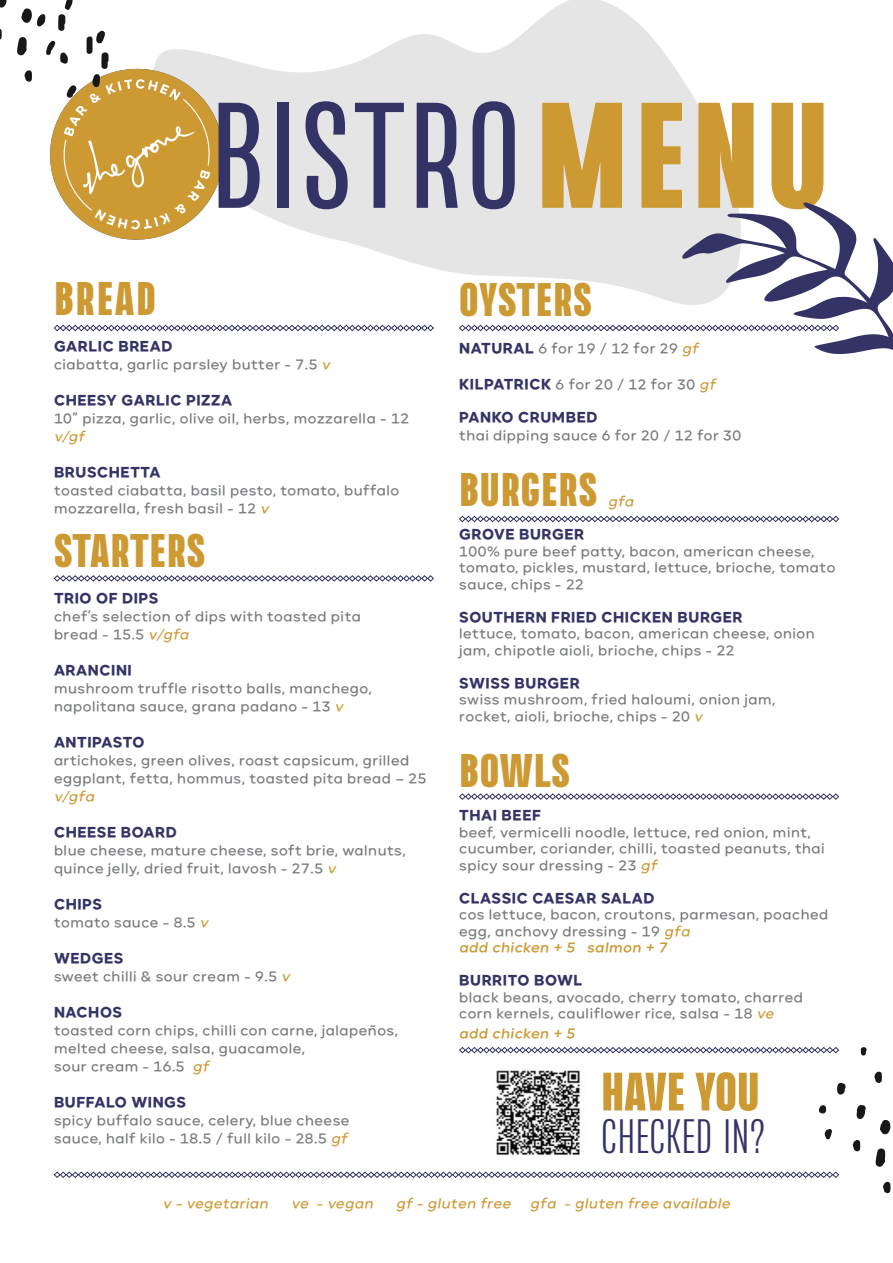
<style>
.page{position:relative;width:893px;height:1263px;background:#fff}
.page>*{position:absolute;margin:0;border:0;box-sizing:border-box;transform-origin:0 0}
.t1{font:150px "Naratif Condensed";letter-spacing:.02em;color:#336}
.t2{font:900 54px "Naratif Condensed";color:#c93}
.t3{font:900 48px "Naratif Condensed";letter-spacing:.02em;color:#c93}
.t4{font:300 48px "Naratif Condensed";color:#336}
.t5{font:800 14.25px "Carmen Sans";letter-spacing:.04em;color:#336}
.t6{font:500 13.5px/16.5px "Carmen Sans";letter-spacing:.04em;color:#76787b}
.t7{font:italic 500 13.5px "Carmen Sans";color:#c93}
.t8{font:600 13.5px "Carmen Sans";color:#c93}
.s1{font-weight:900;color:#c93}
.s2{font-style:italic;color:#c93}
.s3{font-weight:800;font-size:14.25px;color:#336}
</style>
<div class="page">
<svg style="left:232px;top:0;width:506px;height:273px;fill:#e5e5e5"></svg>
<svg style="left:0;top:28px;width:2px;height:12px"></svg>
<svg style="left:0;top:0;width:7px;height:8px"></svg>
<svg style="left:17px;top:0;width:215px;height:240px"></svg>
<svg style="left:54px;top:325px;width:380px;height:6px"></svg>
<svg style="left:459px;top:202px;width:434px;height:152px"></svg>
<svg style="left:459px;top:516px;width:380px;height:6px"></svg>
<svg style="left:459px;top:793px;width:380px;height:7px"></svg>
<svg style="left:459px;top:1047px;width:380px;height:6px"></svg>
<svg style="left:54px;top:1171px;width:785px;height:7px"></svg>
<svg style="left:54px;top:575px;width:380px;height:7px"></svg>
<svg style="left:853px;top:1140px;width:7px;height:11px"></svg>
<svg style="left:861px;top:1047px;width:6px;height:9px"></svg>
<svg style="left:819px;top:1105px;width:7px;height:8px"></svg>
<svg style="left:856px;top:1105px;width:10px;height:14px"></svg>
<svg style="left:824px;top:1129px;width:8px;height:11px"></svg>
<svg style="left:837px;top:1083px;width:9px;height:11px"></svg>
<svg style="left:874px;top:1071px;width:8px;height:12px"></svg>
<svg style="left:883px;top:1181px;width:7px;height:12px"></svg>
<svg style="left:875px;top:1148px;width:10px;height:19px"></svg>
<svg style="left:880px;top:1120px;width:11px;height:15px"></svg>
<img style="left:496px;top:1070px;width:84px;height:85px">
<p class="t1" style="left:209px;top:73px;width:621px">BISTRO <span class="s1">MENU</span></p>
<p class="t3" style="left:54px;top:270px;width:104px">BREAD</p>
<p class="t5" style="left:54px;top:336px;width:120px">GARLIC BREAD</p>
<p class="t6" style="left:54px;top:356px;width:280px">ciabatta, garlic parsley butter - 7.5 <span class="s2">v</span></p>
<p class="t5" style="left:54px;top:390px;width:180px">CHEESY GARLIC PIZZA</p>
<p class="t6" style="left:54px;top:410px;width:357px">10” pizza, garlic, olive oil, herbs, mozzarella - 12</p>
<p class="t7" style="left:54px;top:427px;width:35px">v/gf</p>
<p class="t5" style="left:54px;top:462px;width:108px">BRUSCHETTA</p>
<p class="t6" style="left:54px;top:481px;width:347px;line-height:18px">toasted ciabatta, basil pesto, tomato, buffalo mozzarella, fresh basil - 12 <span class="s2">v</span></p>
<p class="t3" style="left:54px;top:522px;width:153px">STARTERS</p>
<p class="t5" style="left:54px;top:588px;width:106px">TRIO OF DIPS</p>
<p class="t6" style="left:54px;top:608px;width:308px">chef’s selection of dips with toasted pita</p>
<p class="t6" style="left:54px;top:626px;width:139px">bread - 15.5 <span class="s2">v/gfa</span></p>
<p class="t5" style="left:54px;top:660px;width:79px">ARANCINI</p>
<p class="t6" style="left:54px;top:679px;width:319px;line-height:18px">mushroom truffle risotto balls, manchego, napolitana sauce, grana padano - 13 <span class="s2">v</span></p>
<p class="t5" style="left:54px;top:732px;width:92px">ANTIPASTO</p>
<p class="t6" style="left:54px;top:751px;width:374px;line-height:18px">artichokes, green olives, roast capsicum, grilled eggplant, fetta, hommus, toasted pita bread – 25 <span class="s2">v/gfa</span></p>
<p class="t5" style="left:54px;top:822px;width:124px">CHEESE BOARD</p>
<p class="t6" style="left:54px;top:841px;width:353px;line-height:18px">blue cheese, mature cheese, soft brie, walnuts, quince jelly, dried fruit, lavosh - 27.5 <span class="s2">v</span></p>
<p class="t5" style="left:54px;top:894px;width:49px">CHIPS</p>
<p class="t6" style="left:54px;top:914px;width:159px">tomato sauce - 8.5 <span class="s2">v</span></p>
<p class="t5" style="left:54px;top:948px;width:71px">WEDGES</p>
<p class="t6" style="left:54px;top:968px;width:240px">sweet chilli &amp; sour cream - 9.5 <span class="s2">v</span></p>
<p class="t5" style="left:54px;top:1002px;width:70px">NACHOS</p>
<p class="t6" style="left:54px;top:1021px;width:346px;line-height:18px">toasted corn chips, chilli con carne, jalapeños, melted cheese, salsa, guacamole,</p>
<p class="t6" style="left:54px;top:1058px;width:159px">sour cream - 16.5 <span class="s2">gf</span></p>
<p class="t5" style="left:54px;top:1092px;width:134px">BUFFALO WINGS</p>
<p class="t6" style="left:54px;top:1112px;width:297px">spicy buffalo sauce, celery, blue cheese</p>
<p class="t6" style="left:54px;top:1130px;width:298px">sauce, half kilo - 18.5 / full kilo - 28.5 <span class="s2">gf</span></p>
<p class="t3" style="left:459px;top:272px;width:134px">OYSTERS</p>
<p class="t6" style="left:459px;top:340px;width:243px"><span class="s3">NATURAL</span> 6 for 19 / 12 for 29 <span class="s2">gf</span></p>
<p class="t6" style="left:459px;top:376px;width:261px"><span class="s3">KILPATRICK</span> 6 for 20 / 12 for 30 <span class="s2">gf</span></p>
<p class="t5" style="left:459px;top:407px;width:140px">PANKO CRUMBED</p>
<p class="t6" style="left:459px;top:427px;width:283px">thai dipping sauce 6 for 20 / 12 for 30</p>
<p class="t3" style="left:459px;top:462px;width:139px">BURGERS</p>
<p class="t7" style="left:608px;top:493px;width:30px">gfa</p>
<p class="t5" style="left:459px;top:525px;width:126px">GROVE BURGER</p>
<p class="t6" style="left:459px;top:543px;width:378px">100% pure beef patty, bacon, american cheese, tomato, pickles, mustard, lettuce, brioche, tomato sauce, chips - 22</p>
<p class="t5" style="left:459px;top:607px;width:285px">SOUTHERN FRIED CHICKEN BURGER</p>
<p class="t6" style="left:459px;top:625px;width:357px">lettuce, tomato, bacon, american cheese, onion jam, chipotle aioli, brioche, chips - 22</p>
<p class="t5" style="left:459px;top:673px;width:122px">SWISS BURGER</p>
<p class="t6" style="left:459px;top:691px;width:318px">swiss mushroom, fried haloumi, onion jam,</p>
<p class="t6" style="left:459px;top:708px;width:248px">rocket, aioli, brioche, chips - 20 <span class="s2">v</span></p>
<p class="t3" style="left:459px;top:743px;width:112px">BOWLS</p>
<p class="t5" style="left:459px;top:805px;width:83px">THAI BEEF</p>
<p class="t6" style="left:459px;top:823px;width:367px">beef, vermicelli noodle, lettuce, red onion, mint, cucumber, coriander, chilli, toasted peanuts, thai spicy sour dressing - 23 <span class="s2">gf</span></p>
<p class="t5" style="left:459px;top:888px;width:197px">CLASSIC CAESAR SALAD</p>
<p class="t6" style="left:459px;top:906px;width:371px">cos lettuce, bacon, croutons, parmesan, poached egg, anchovy dressing - 19 <span class="s2">gfa</span></p>
<p class="t8" style="left:459px;top:938px;width:212px">add chicken + 5 salmon + 7</p>
<p class="t5" style="left:459px;top:970px;width:125px">BURRITO BOWL</p>
<p class="t6" style="left:459px;top:988px;width:345px">black beans, avocado, cherry tomato, charred corn kernels, cauliflower rice, salsa - 18 <span class="s2">ve</span></p>
<p class="t8" style="left:459px;top:1024px;width:120px">add chicken + 5</p>
<p class="t2" style="left:601px;top:1060px;width:160px">HAVE YOU</p>
<p class="t4" style="left:601px;top:1110px;width:166px">CHECKED IN?</p>
<p class="t7" style="left:163px;top:1195px;width:110px">v - vegetarian</p>
<p class="t7" style="left:291px;top:1195px;width:86px">ve - vegan</p>
<p class="t7" style="left:396px;top:1195px;width:338px">gf - gluten free gfa - gluten free available</p>
</div>
